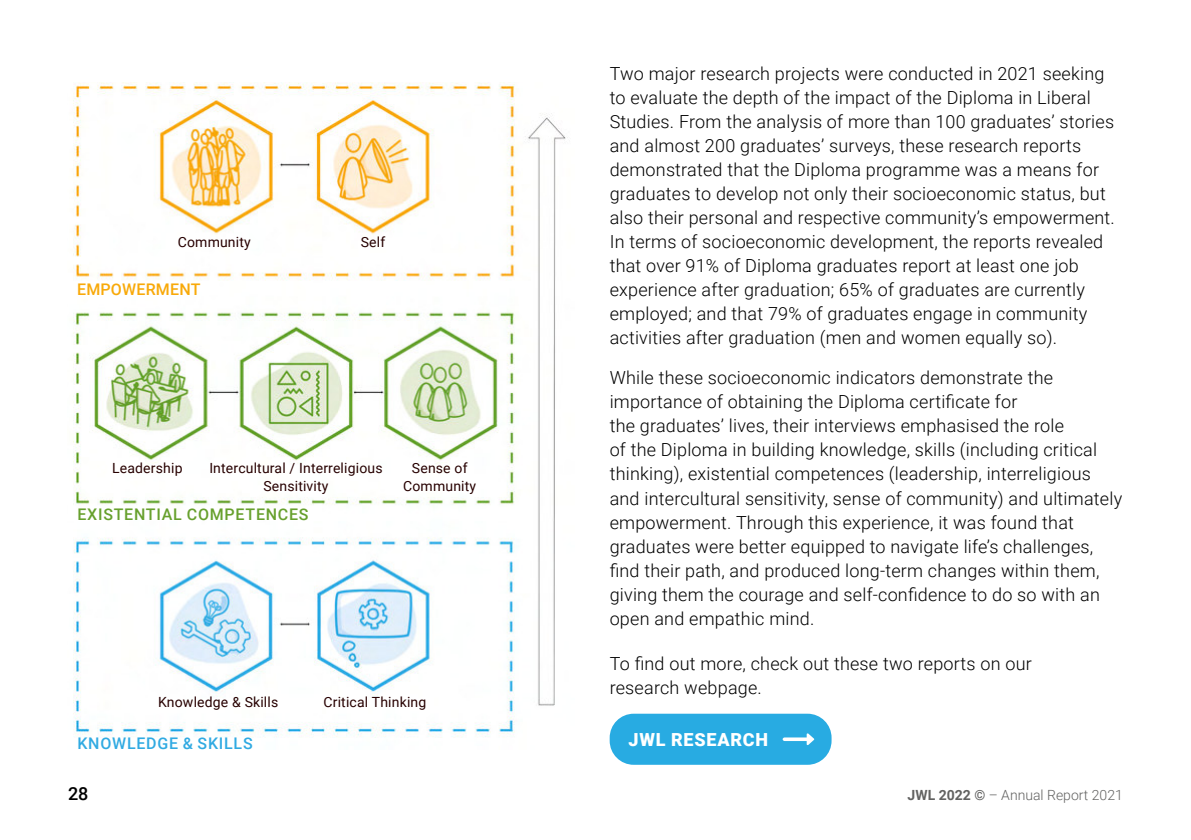
<style>
.page{position:relative;width:1191px;height:840px;background:#fff}
.page>*{position:absolute;margin:0;border:0;box-sizing:border-box;transform-origin:0 0}
.t1{font:300 18px/24px "Roboto";letter-spacing:.01em;color:#000}
.t2{font:900 18px "Roboto";letter-spacing:.045em;color:#fff}
.t3{font:500 18px "Roboto";color:#000}
.t4{font:500 16px "Roboto";letter-spacing:.045em;color:#67a02d}
.t5{font:500 16px "Roboto";letter-spacing:.045em;color:#30aae2}
.t6{font:500 16px "Roboto";letter-spacing:.01em;color:#f8a909}
.t7{font:14px/18px "Roboto";letter-spacing:.01em;color:#270101;text-align:center}
.t8{font:300 14px "Roboto";color:#626261}
.s1{font-weight:700}
</style>
<div class="page">
<img style="left:73px;top:82px;width:495px;height:656px">
<div style="left:609px;top:713px;width:222px;height:51px;background:#28abe2;border-radius:24px"></div>
<svg style="left:782px;top:733px;width:32px;height:12px"></svg>
<p class="t7" style="left:178px;top:234px;width:75px">Community</p>
<p class="t6" style="left:77px;top:283px;width:125px">EMPOWERMENT</p>
<p class="t7" style="left:361px;top:234px;width:26px">Self</p>
<p class="t7" style="left:112px;top:460px;width:72px">Leadership</p>
<p class="t7" style="left:209px;top:459px;width:175px">Intercultural / Interreligious<br>Sensitivity</p>
<p class="t7" style="left:403px;top:460px;width:75px">Sense of<br>Community</p>
<p class="t4" style="left:77px;top:507px;width:233px">EXISTENTIAL COMPETENCES</p>
<p class="t7" style="left:158px;top:693px;width:122px">Knowledge &amp; Skills</p>
<p class="t7" style="left:323px;top:693px;width:104px">Critical Thinking</p>
<p class="t5" style="left:77px;top:736px;width:177px">KNOWLEDGE &amp; SKILLS</p>
<p class="t1" style="left:609px;top:63px;width:507px">Two major research projects were conducted in 2021 seeking to evaluate the depth of the impact of the Diploma in Liberal Studies. From the analysis of more than 100 graduates’ stories and almost 200 graduates’ surveys, these research reports demonstrated that the Diploma programme was a means for graduates to develop not only their socioeconomic status, but also their personal and respective community’s empowerment.<br>In terms of socioeconomic development, the reports revealed that over 91% of Diploma graduates report at least one job experience after graduation; 65% of graduates are currently employed; and that 79% of graduates engage in community activities after graduation (men and women equally so).</p>
<p class="t1" style="left:609px;top:367px;width:514px">While these socioeconomic indicators demonstrate the importance of obtaining the Diploma certificate for<br>the graduates’ lives, their interviews emphasised the role<br>of the Diploma in building knowledge, skills (including critical thinking), existential competences (leadership, interreligious and intercultural sensitivity, sense of community) and ultimately empowerment. Through this experience, it was found that graduates were better equipped to navigate life’s challenges, find their path, and produced long-term changes within them, giving them the courage and self-confidence to do so with an open and empathic mind.</p>
<p class="t1" style="left:609px;top:650px;width:424px">To find out more, check out these two reports on our research webpage.</p>
<p class="t2" style="left:628px;top:728px;width:141px">JWL RESEARCH</p>
<p class="t3" style="left:68px;top:786px;width:22px">28</p>
<p class="t8" style="left:907px;top:789px;width:217px"><span class="s1">JWL 2022 ©</span> – Annual Report 2021</p>
</div>
